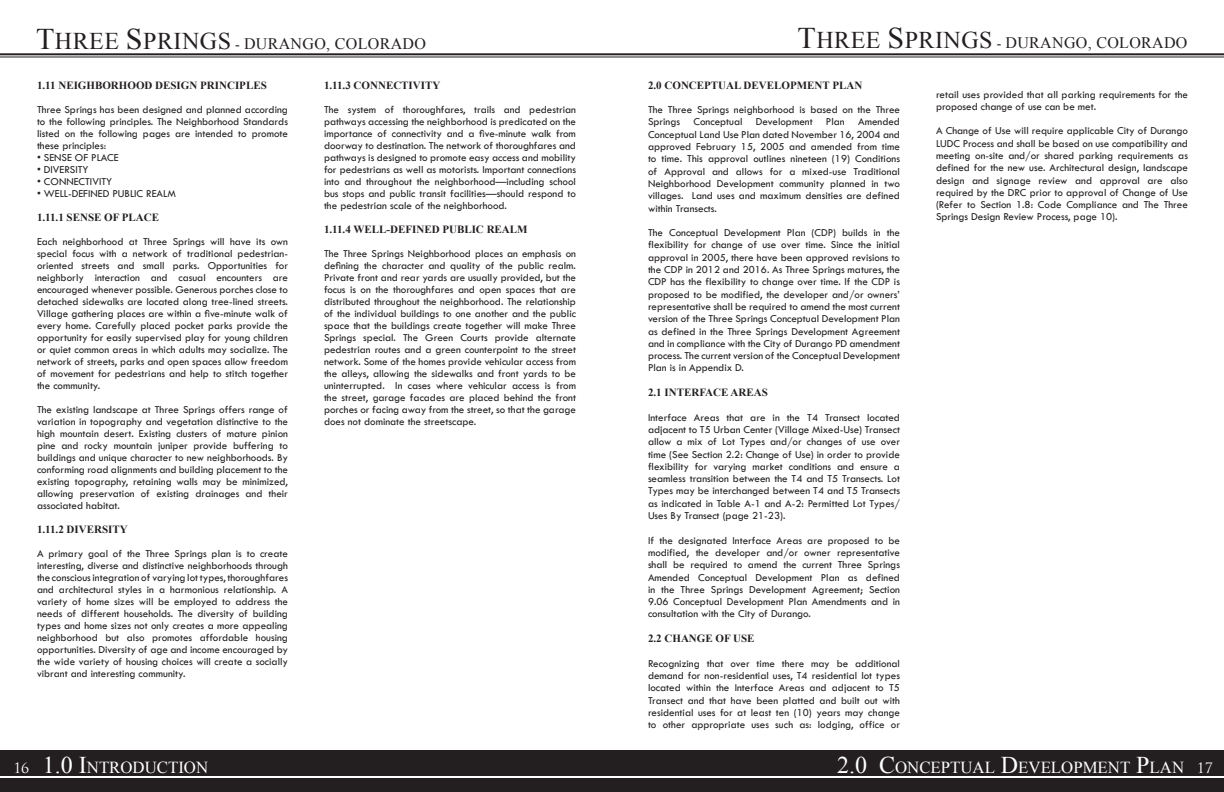
<style>
.page{position:relative;width:1224px;height:792px;background:#fff}
.page>*{position:absolute;margin:0;border:0;box-sizing:border-box;transform-origin:0 0}
.Paragraph_Text{font:16.8px "Times New Roman";color:#fff}
.t1{font:16px "Times New Roman";letter-spacing:.02em;color:#231f20}
.t2{font:14px "Trajan Pro";color:#fff}
.Paragraph_Text-2{font:11px/12px "Tw Cen";color:#231f20;text-align:justify}
._14_pt{font:700 11px "Times New Roman";color:#231f20}
._12pt_BOLD{font:700 11px "Times New Roman";color:#231f20}
.s1{font-size:30px}
.s2{font-size:24px}
.s3{font-size:14px}
</style>
<div class="page">
<div style="left:0;top:750px;width:1224px;height:42px;background:#231f20"></div>
<hr style="left:0;top:53px;width:1224px;height:2px;background:#231f20">
<hr style="left:0;top:57px;width:1224px;height:1px;background:#231f20">
<hr style="left:0;top:777px;width:1224px;height:1px;background:#fff">
<h2 class="t1" style="left:36px;top:33px;width:391px"><span class="s1">T</span><span class="s2">HREE</span> <span class="s1">S</span><span class="s2">PRINGS</span> <span class="s3">-</span> DURANGO, COLORADO</h2>
<h2 class="t1" style="left:798px;top:32px;width:391px"><span class="s1">T</span><span class="s2">HREE</span> <span class="s1">S</span><span class="s2">PRINGS</span> <span class="s3">-</span> DURANGO, COLORADO</h2>
<p class="_14_pt" style="left:37px;top:77px;width:231px">1.11 NEIGHBORHOOD DESIGN PRINCIPLES</p>
<p class="Paragraph_Text-2" style="left:37px;top:103px;width:253px">Three Springs has been designed and planned according to the following principles. The Neighborhood Standards listed on the following pages are intended to promote these principles:</p>
<p class="Paragraph_Text-2" style="left:37px;top:151px;width:83px">• SENSE OF PLACE</p>
<p class="Paragraph_Text-2" style="left:37px;top:163px;width:53px">• DIVERSITY</p>
<p class="Paragraph_Text-2" style="left:37px;top:175px;width:77px">• CONNECTIVITY</p>
<p class="Paragraph_Text-2" style="left:37px;top:187px;width:141px">• WELL-DEFINED PUBLIC REALM</p>
<p class="_12pt_BOLD" style="left:37px;top:209px;width:124px">1.11.1 SENSE OF PLACE</p>
<p class="Paragraph_Text-2" style="left:37px;top:235px;width:253px">Each neighborhood at Three Springs will have its own special focus with a network of traditional pedestrian&shy;oriented streets and small parks. Opportunities for neighborly interaction and casual encounters are encouraged whenever possible. Generous porches close to detached sidewalks are located along tree-lined streets.<br>Village gathering places are within a five-minute walk of every home. Carefully placed pocket parks provide the opportunity for easily supervised play for young children or quiet common areas in which adults may socialize. The network of streets, parks and open spaces allow freedom of movement for pedestrians and help to stitch together the community.</p>
<p class="Paragraph_Text-2" style="left:37px;top:403px;width:253px">The existing landscape at Three Springs offers range of variation in topography and vegetation distinctive to the high mountain desert. Existing clusters of mature pinion pine and rocky mountain juniper provide buffering to buildings and unique character to new neighborhoods. By conforming road alignments and building placement to the existing topography, retaining walls may be minimized, allowing preservation of existing drainages and their associated habitat.</p>
<p class="_12pt_BOLD" style="left:37px;top:521px;width:92px">1.11.2 DIVERSITY</p>
<p class="Paragraph_Text-2" style="left:37px;top:547px;width:253px">A primary goal of the Three Springs plan is to create interesting, diverse and distinctive neighborhoods through the conscious integration of varying lot types, thoroughfares and architectural styles in a harmonious relationship. A variety of home sizes will be employed to address the needs of different households. The diversity of building types and home sizes not only creates a more appealing neighborhood but also promotes affordable housing opportunities. Diversity of age and income encouraged by the wide variety of housing choices will create a socially vibrant and interesting community.</p>
<p class="_12pt_BOLD" style="left:324px;top:77px;width:118px">1.11.3 CONNECTIVITY</p>
<p class="Paragraph_Text-2" style="left:324px;top:103px;width:254px">The system of thoroughfares, trails and pedestrian pathways accessing the neighborhood is predicated on the importance of connectivity and a five-minute walk from doorway to destination. The network of thoroughfares and pathways is designed to promote easy access and mobility for pedestrians as well as motorists. Important connections into and throughout the neighborhood—including school bus stops and public transit facilities—should respond to the pedestrian scale of the neighborhood.</p>
<p class="_12pt_BOLD" style="left:324px;top:221px;width:205px">1.11.4 WELL-DEFINED PUBLIC REALM</p>
<p class="Paragraph_Text-2" style="left:324px;top:247px;width:254px">The Three Springs Neighborhood places an emphasis on defining the character and quality of the public realm.<br>Private front and rear yards are usually provided, but the focus is on the thoroughfares and open spaces that are distributed throughout the neighborhood. The relationship of the individual buildings to one another and the public space that the buildings create together will make Three Springs special. The Green Courts provide alternate pedestrian routes and a green counterpoint to the street network. Some of the homes provide vehicular access from the alleys, allowing the sidewalks and front yards to be uninterrupted. In cases where vehicular access is from the street, garage facades are placed behind the front porches or facing away from the street, so that the garage does not dominate the streetscape.</p>
<p class="_14_pt" style="left:648px;top:77px;width:216px">2.0 CONCEPTUAL DEVELOPMENT PLAN</p>
<p class="Paragraph_Text-2" style="left:648px;top:104px;width:254px;line-height:12.3px">The Three Springs neighborhood is based on the Three Springs Conceptual Development Plan Amended Conceptual Land Use Plan dated November 16, 2004 and approved February 15, 2005 and amended from time to time. This approval outlines nineteen (19) Conditions of Approval and allows for a mixed-use Traditional Neighborhood Development community planned in two villages. Land uses and maximum densities are defined within Transects.</p>
<p class="Paragraph_Text-2" style="left:648px;top:227px;width:254px;line-height:12.3px">The Conceptual Development Plan (CDP) builds in the flexibility for change of use over time. Since the initial approval in 2005, there have been approved revisions to the CDP in 2012 and 2016. As Three Springs matures, the CDP has the flexibility to change over time. If the CDP is proposed to be modified, the developer and/or owners’ representative shall be required to amend the most current version of the Three Springs Conceptual Development Plan as defined in the Three Springs Development Agreement and in compliance with the City of Durango PD amendment process. The current version of the Conceptual Development Plan is in Appendix D.</p>
<p class="_14_pt" style="left:648px;top:385px;width:121px">2.1 INTERFACE AREAS</p>
<p class="Paragraph_Text-2" style="left:648px;top:411px;width:254px;line-height:12.3px">Interface Areas that are in the T4 Transect located adjacent to T5 Urban Center (Village Mixed-Use) Transect allow a mix of Lot Types and/or changes of use over time (See Section 2.2: Change of Use) in order to provide flexibility for varying market conditions and ensure a seamless transition between the T4 and T5 Transects. Lot Types may be interchanged between T4 and T5 Transects as indicated in Table A-1 and A-2: Permitted Lot Types/ Uses By Transect (page 21-23).</p>
<p class="Paragraph_Text-2" style="left:648px;top:534px;width:254px;line-height:12.3px">If the designated Interface Areas are proposed to be modified, the developer and/or owner representative shall be required to amend the current Three Springs Amended Conceptual Development Plan as defined in the Three Springs Development Agreement; Section 9.06 Conceptual Development Plan Amendments and in consultation with the City of Durango.</p>
<p class="_14_pt" style="left:648px;top:631px;width:108px">2.2 CHANGE OF USE</p>
<p class="Paragraph_Text-2" style="left:648px;top:657px;width:254px;line-height:12.3px">Recognizing that over time there may be additional demand for non-residential uses, T4 residential lot types located within the Interface Areas and adjacent to T5<br>Transect and that have been platted and built out with residential uses for at least ten (10) years may change to other appropriate uses such as: lodging, office or</p>
<p class="Paragraph_Text" style="left:837px;top:756px;width:349px"><span class="s2">2.0</span> <span class="s2">C</span>ONCEPTUAL <span class="s2">D</span>EVELOPMENT <span class="s2">P</span>LAN</p>
<p class="Paragraph_Text-2" style="left:936px;top:88px;width:253px;line-height:12.3px">retail uses provided that all parking requirements for the proposed change of use can be met.</p>
<p class="Paragraph_Text-2" style="left:936px;top:125px;width:254px;line-height:12.3px">A Change of Use will require applicable City of Durango LUDC Process and shall be based on use compatibility and meeting on-site and/or shared parking requirements as defined for the new use. Architectural design, landscape design and signage review and approval are also required by the DRC prior to approval of Change of Use (Refer to Section 1.8: Code Compliance and The Three Springs Design Review Process, page 10).</p>
<p class="Paragraph_Text" style="left:43px;top:756px;width:167px"><span class="s2">1.0</span> <span class="s2">I</span>NTRODUCTION</p>
<p class="t2" style="left:13px;top:759px;width:17px">16</p>
<p class="t2" style="left:1197px;top:759px;width:17px">17</p>
</div>
